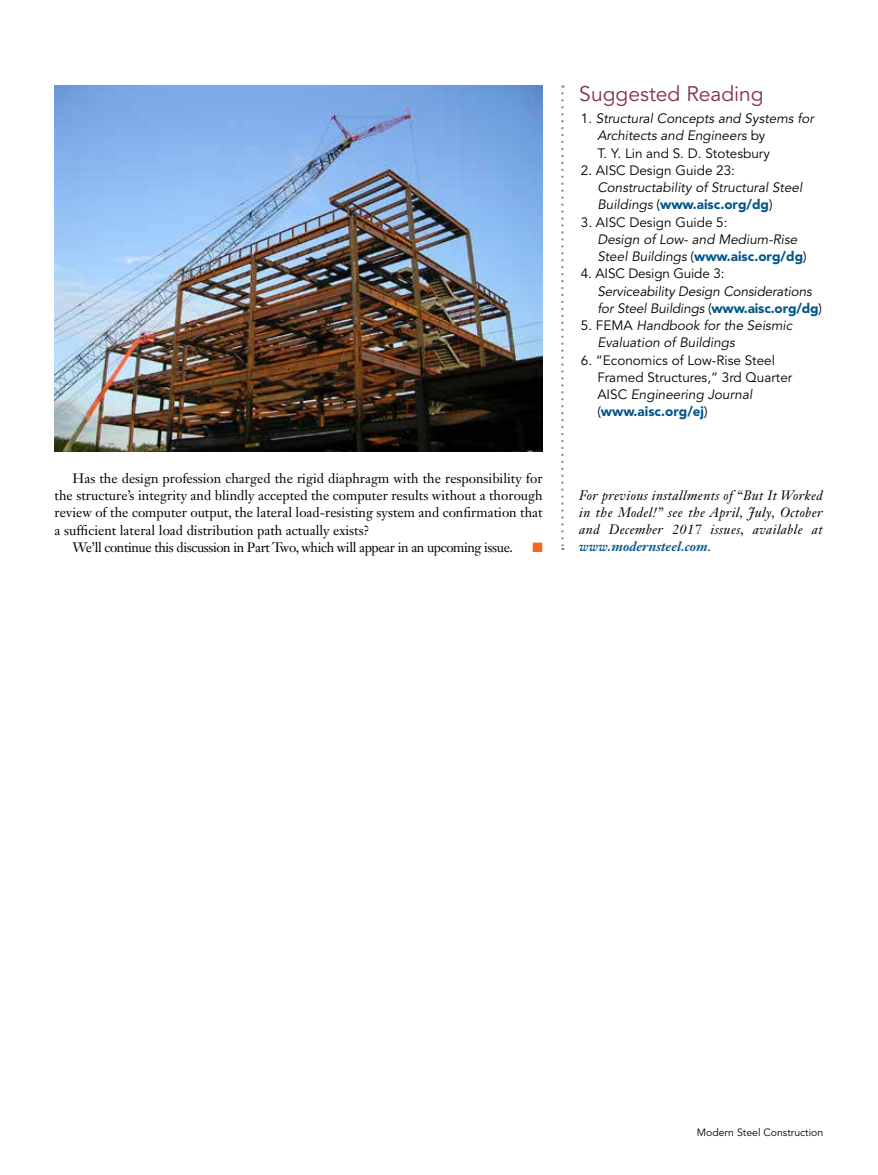
<style>
.page{position:relative;width:878px;height:1175px;background:#fff}
.page>*{position:absolute;margin:0;border:0;box-sizing:border-box;transform-origin:0 0}
.t1{font:21px "Avenir LT Std";color:#842f50}
.t2{font:italic 13.5px/17.2px "Avenir LT Std";color:#000}
.t3{font:13.5px "Janson Text LT Std";color:#000}
.t4{font:13.5px/17.2px "Avenir LT Std";color:#000}
.t5{font:italic 13.5px/17.2px "Janson Text LT Std";letter-spacing:.03em;color:#000;text-align:justify}
.t6{font:13.5px "Janson Text LT Std";letter-spacing:-.03em;color:#000}
.t7{font:13.5px "Zapf Dingbats";color:#f26722}
.t8{font:10.5px "Avenir LT Std";color:#000}
.s1{font-style:normal}
.s2{font-weight:900;font-style:normal;color:#00558a}
.s3{font-style:italic}
.s4{font-weight:900;color:#00558a}
.s5{font-weight:700;color:#00558a}
</style>
<div class="page">
<svg style="left:561px;top:85px;width:2px;height:465px"></svg>
<img style="left:55px;top:85px;width:487px;height:366px">
<p class="t3" style="left:73px;top:469px;width:471px">Has the design profession charged the rigid diaphragm with the responsibility for</p>
<p class="t3" style="left:55px;top:487px;width:489px">the structure’s integrity and blindly accepted the computer results without a thorough</p>
<p class="t3" style="left:55px;top:504px;width:489px">review of the computer output, the lateral load-resisting system and confirmation that</p>
<p class="t3" style="left:55px;top:521px;width:316px">a sufficient lateral load distribution path actually exists?</p>
<p class="t6" style="left:73px;top:538px;width:442px">We’ll continue this discussion in Part Two, which will appear in an upcoming issue.</p>
<p class="t7" style="left:532px;top:540px;width:12px">■</p>
<h1 class="t1" style="left:579px;top:82px;width:186px">Suggested Reading</h1>
<p class="t2" style="left:597px;top:110px;width:218px;text-indent:-16px"><span class="s1">1.</span> Structural Concepts and Systems for<br>Architects and Engineers <span class="s1">by<br>T. Y. Lin and S. D. Stotesbury</span></p>
<p class="t4" style="left:580px;top:162px;width:156px">2. AISC Design Guide 23:</p>
<p class="t2" style="left:597px;top:179px;width:206px">Constructability of Structural Steel<br>Buildings <span class="s1">(</span><span class="s2">www.aisc.org/dg</span><span class="s1">)</span></p>
<p class="t4" style="left:580px;top:214px;width:148px">3. AISC Design Guide 5:</p>
<p class="t2" style="left:597px;top:231px;width:211px">Design of Low- and Medium-Rise<br>Steel Buildings <span class="s1">(</span><span class="s2">www.aisc.org/dg</span><span class="s1">)</span></p>
<p class="t4" style="left:580px;top:265px;width:145px">4. AISC Design Guide 3:</p>
<p class="t2" style="left:597px;top:283px;width:226px">Serviceability Design Considerations for Steel Buildings <span class="s1">(</span><span class="s2">www.aisc.org/dg</span><span class="s1">)</span></p>
<p class="t2" style="left:597px;top:317px;width:196px;text-indent:-16px"><span class="s1">5. FEMA</span> Handbook for the Seismic<br>Evaluation of Buildings</p>
<p class="t4" style="left:597px;top:352px;width:196px;text-indent:-16px">6. “Economics of Low-Rise Steel<br>Framed Structures,” 3rd Quarter<br>AISC <span class="s3">Engineering Journal </span>(<span class="s4">www.aisc.org/ej</span>)</p>
<p class="t5" style="left:579px;top:486px;width:245px">For previous installments of “But It Worked in the Model!” see the April, July, October and December 2017 issues, available at <span class="s5">www.modernsteel.com</span>.</p>
<p class="t8" style="left:696px;top:1126px;width:128px">Modern Steel Construction</p>
</div>
